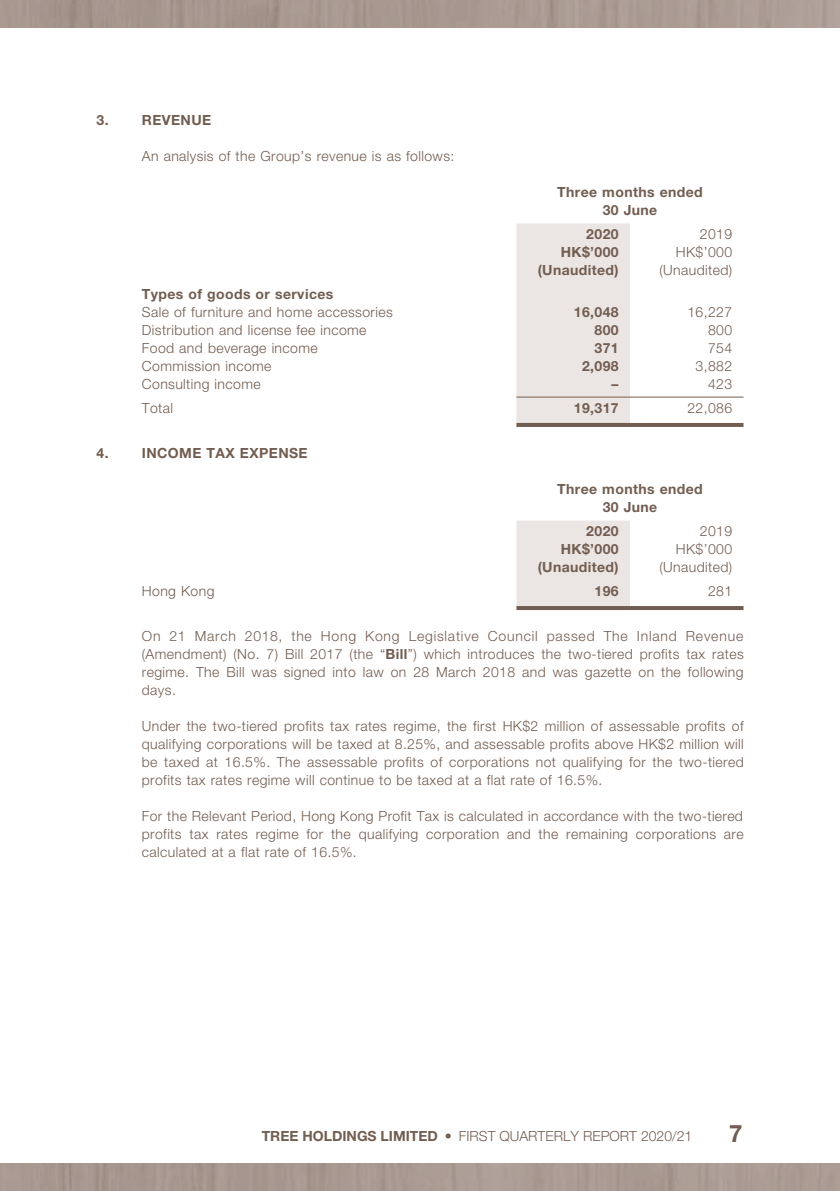
<style>
.page{position:relative;width:840px;height:1191px;background:#fff}
.page>*{position:absolute;margin:0;border:0;box-sizing:border-box;transform-origin:0 0}
.t1{font:700 24px "Helvetica Neue LT Std";color:#725d51}
.t2{font:300 14px/18px "Helvetica Neue LT Std";letter-spacing:.03em;color:#725d51;text-align:justify}
.t3{font:700 14px/18px "Helvetica Neue LT Std";letter-spacing:.03em;color:#725d51;text-align:center}
.t4{font:300 14px "Helvetica Neue LT Std";color:#725d51}
.s1{font-weight:700}
</style>
<div class="page">
<div style="left:516px;top:223px;width:113px;height:200px;background:#ebe5e3"></div>
<hr style="left:516px;top:396px;width:113px;height:1px;background:#725d51">
<hr style="left:629px;top:396px;width:114px;height:1px;background:#725d51">
<hr style="left:516px;top:423px;width:113px;height:4px;background:#725d51">
<hr style="left:629px;top:423px;width:114px;height:4px;background:#725d51">
<div style="left:516px;top:520px;width:113px;height:86px;background:#ebe5e3"></div>
<hr style="left:516px;top:606px;width:113px;height:4px;background:#725d51">
<hr style="left:629px;top:606px;width:114px;height:4px;background:#725d51">
<p class="t3" style="left:96px;top:111px;width:116px">3. REVENUE</p>
<p class="t2" style="left:142px;top:147px;width:314px">An analysis of the Group’s revenue is as follows:</p>
<p class="t3" style="left:557px;top:183px;width:147px">Three months ended<br>30 June</p>
<p class="t3" style="left:586px;top:225px;width:34px">2020</p>
<p class="t2" style="left:699px;top:225px;width:34px">2019</p>
<p class="t3" style="left:560px;top:243px;width:59px">HK$’000</p>
<p class="t2" style="left:675px;top:243px;width:58px">HK$’000</p>
<p class="t3" style="left:537px;top:261px;width:82px">(Unaudited)</p>
<p class="t2" style="left:659px;top:261px;width:74px">(Unaudited)</p>
<p class="t3" style="left:142px;top:285px;width:193px">Types of goods or services</p>
<p class="t2" style="left:142px;top:303px;width:252px">Sale of furniture and home accessories</p>
<p class="t3" style="left:573px;top:303px;width:46px">16,048</p>
<p class="t2" style="left:687px;top:303px;width:46px">16,227</p>
<p class="t2" style="left:142px;top:321px;width:226px">Distribution and license fee income</p>
<p class="t3" style="left:594px;top:321px;width:26px">800</p>
<p class="t2" style="left:707px;top:321px;width:26px">800</p>
<p class="t2" style="left:142px;top:339px;width:177px">Food and beverage income</p>
<p class="t3" style="left:594px;top:339px;width:26px">371</p>
<p class="t2" style="left:707px;top:339px;width:26px">754</p>
<p class="t2" style="left:142px;top:357px;width:131px">Commission income</p>
<p class="t3" style="left:581px;top:357px;width:38px">2,098</p>
<p class="t2" style="left:695px;top:357px;width:38px">3,882</p>
<p class="t2" style="left:142px;top:375px;width:120px">Consulting income</p>
<p class="t3" style="left:611px;top:375px;width:8px">–</p>
<p class="t2" style="left:707px;top:375px;width:26px">423</p>
<p class="t2" style="left:142px;top:399px;width:33px">Total</p>
<p class="t3" style="left:573px;top:399px;width:46px">19,317</p>
<p class="t2" style="left:687px;top:399px;width:46px">22,086</p>
<p class="t3" style="left:96px;top:444px;width:212px">4. INCOME TAX EXPENSE</p>
<p class="t3" style="left:557px;top:480px;width:147px">Three months ended<br>30 June</p>
<p class="t3" style="left:586px;top:522px;width:34px">2020</p>
<p class="t2" style="left:699px;top:522px;width:34px">2019</p>
<p class="t3" style="left:560px;top:540px;width:59px">HK$’000</p>
<p class="t2" style="left:675px;top:540px;width:58px">HK$’000</p>
<p class="t3" style="left:537px;top:558px;width:82px">(Unaudited)</p>
<p class="t2" style="left:659px;top:558px;width:74px">(Unaudited)</p>
<p class="t2" style="left:142px;top:582px;width:74px">Hong Kong</p>
<p class="t3" style="left:594px;top:582px;width:26px">196</p>
<p class="t2" style="left:707px;top:582px;width:26px">281</p>
<p class="t2" style="left:142px;top:627px;width:603px">On 21 March 2018, the Hong Kong Legislative Council passed The Inland Revenue (Amendment) (No. 7) Bill 2017 (the “<span class="s1">Bill</span>”) which introduces the two-tiered profits tax rates regime. The Bill was signed into law on 28 March 2018 and was gazette on the following days.</p>
<p class="t2" style="left:142px;top:717px;width:603px">Under the two-tiered profits tax rates regime, the first HK$2 million of assessable profits of qualifying corporations will be taxed at 8.25%, and assessable profits above HK$2 million will be taxed at 16.5%. The assessable profits of corporations not qualifying for the two-tiered profits tax rates regime will continue to be taxed at a flat rate of 16.5%.</p>
<p class="t2" style="left:142px;top:807px;width:603px">For the Relevant Period, Hong Kong Profit Tax is calculated in accordance with the two-tiered profits tax rates regime for the qualifying corporation and the remaining corporations are calculated at a flat rate of 16.5%.</p>
<p class="t4" style="left:261px;top:1127px;width:432px"><span class="s1">TREE HOLDINGS LIMITED</span> • FIRST QUARTERLY REPORT 2020/21</p>
<h1 class="t1" style="left:729px;top:1118px;width:15px">7</h1>
</div>
